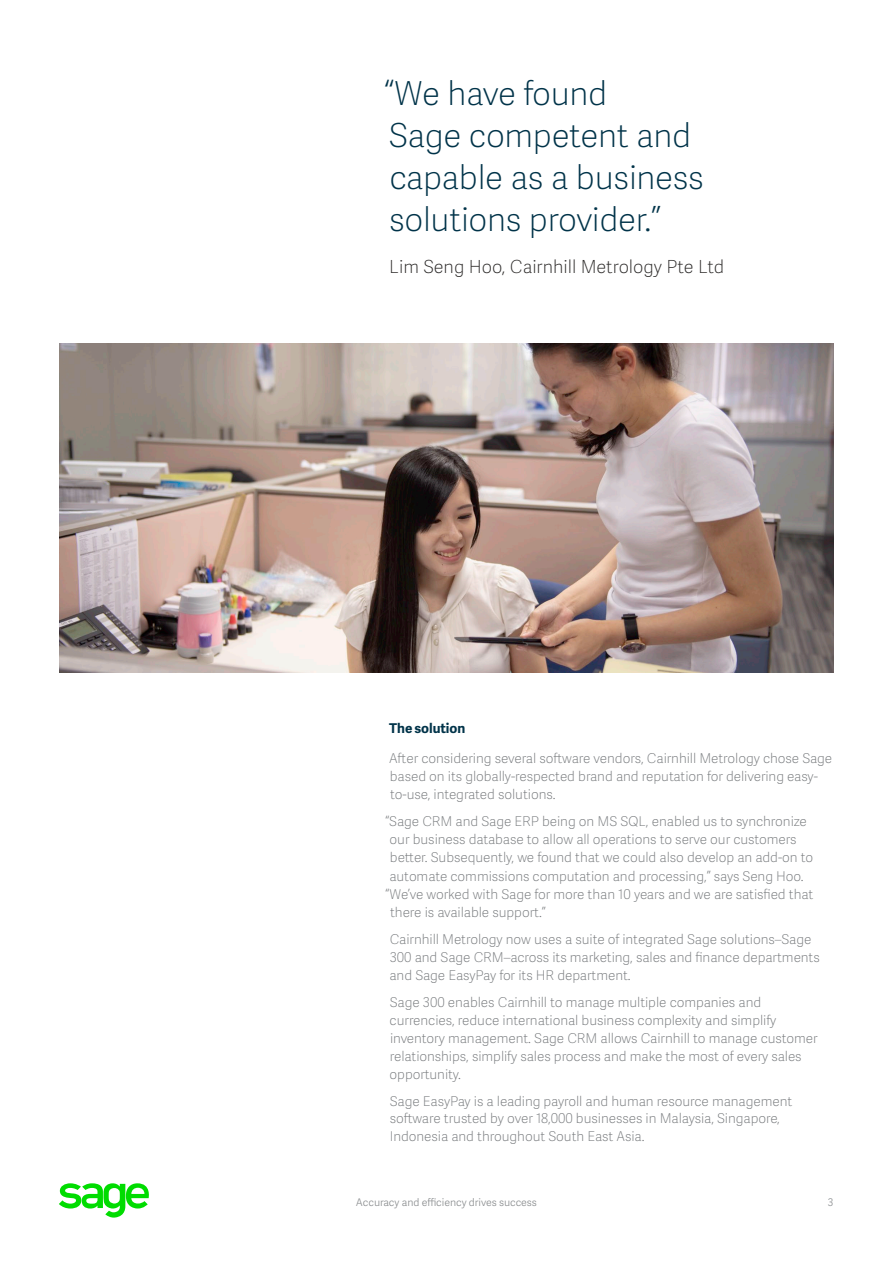
<style>
.page{position:relative;width:893px;height:1263px;background:#fff}
.page>*{position:absolute;margin:0;border:0;box-sizing:border-box;transform-origin:0 0}
.Pull_Quote_3{font:33px/42px "Adelle Sans SAGE Th";letter-spacing:-.01em;color:#003349}
.Pull_Quote_3-2{font:18px "Adelle Sans SAGE Th";color:#2c2a29}
.Body_Copy{font:13.5px/18px "Adelle Sans SAGE Th";letter-spacing:-.005em;color:#75787b}
.Body_Bold_SubHead{font:700 13.5px "Adelle Sans SAGE";letter-spacing:-.005em;color:#003349}
.Running_Footer_Text{font:10.5px "Adelle Sans SAGE Lt";letter-spacing:-.005em;color:#888b8d}
.Page_Number{font:10.5px "Adelle Sans SAGE Lt";color:#888b8d}
</style>
<div class="page">
<img style="left:59px;top:343px;width:774px;height:329px">
<svg style="left:59px;top:1183px;width:90px;height:35px"></svg>
<p class="Pull_Quote_3" style="left:384px;top:71px;width:322px">“We have found<br>Sage competent and capable as a business solutions provider.”</p>
<p class="Pull_Quote_3-2" style="left:389px;top:254px;width:336px">Lim Seng Hoo, Cairnhill Metrology Pte Ltd</p>
<p class="Body_Bold_SubHead" style="left:389px;top:719px;width:77px">The solution</p>
<p class="Body_Copy" style="left:389px;top:749px;width:444px">After considering several software vendors, Cairnhill Metrology chose Sage based on its globally-respected brand and reputation for delivering easy&shy;to-use, integrated solutions.</p>
<p class="Body_Copy" style="left:385px;top:812px;width:423px">“Sage CRM and Sage ERP being on MS SQL, enabled us to synchronize</p>
<p class="Body_Copy" style="left:389px;top:830px;width:408px">our business database to allow all operations to serve our customers</p>
<p class="Body_Copy" style="left:390px;top:848px;width:425px">better. Subsequently, we found that we could also develop an add-on to</p>
<p class="Body_Copy" style="left:389px;top:866px;width:416px">automate commissions computation and processing,” says Seng Hoo.</p>
<p class="Body_Copy" style="left:385px;top:884px;width:429px">“We’ve worked with Sage for more than 10 years and we are satisfied that</p>
<p class="Body_Copy" style="left:390px;top:902px;width:157px">there is available support.”</p>
<p class="Body_Copy" style="left:389px;top:929px;width:432px">Cairnhill Metrology now uses a suite of integrated Sage solutions–Sage<br>300 and Sage CRM–across its marketing, sales and finance departments and Sage EasyPay for its HR department.</p>
<p class="Body_Copy" style="left:389px;top:992px;width:429px">Sage 300 enables Cairnhill to manage multiple companies and currencies, reduce international business complexity and simplify inventory management. Sage CRM allows Cairnhill to manage customer relationships, simplify sales process and make the most of every sales opportunity.</p>
<p class="Body_Copy" style="left:390px;top:1091px;width:404px">Sage EasyPay is a leading payroll and human resource management software trusted by over 18,000 businesses in Malaysia, Singapore,<br>Indonesia and throughout South East Asia.</p>
<p class="Running_Footer_Text" style="left:356px;top:1195px;width:182px">Accuracy and efficiency drives success</p>
<p class="Page_Number" style="left:827px;top:1195px;width:7px">3</p>
</div>
